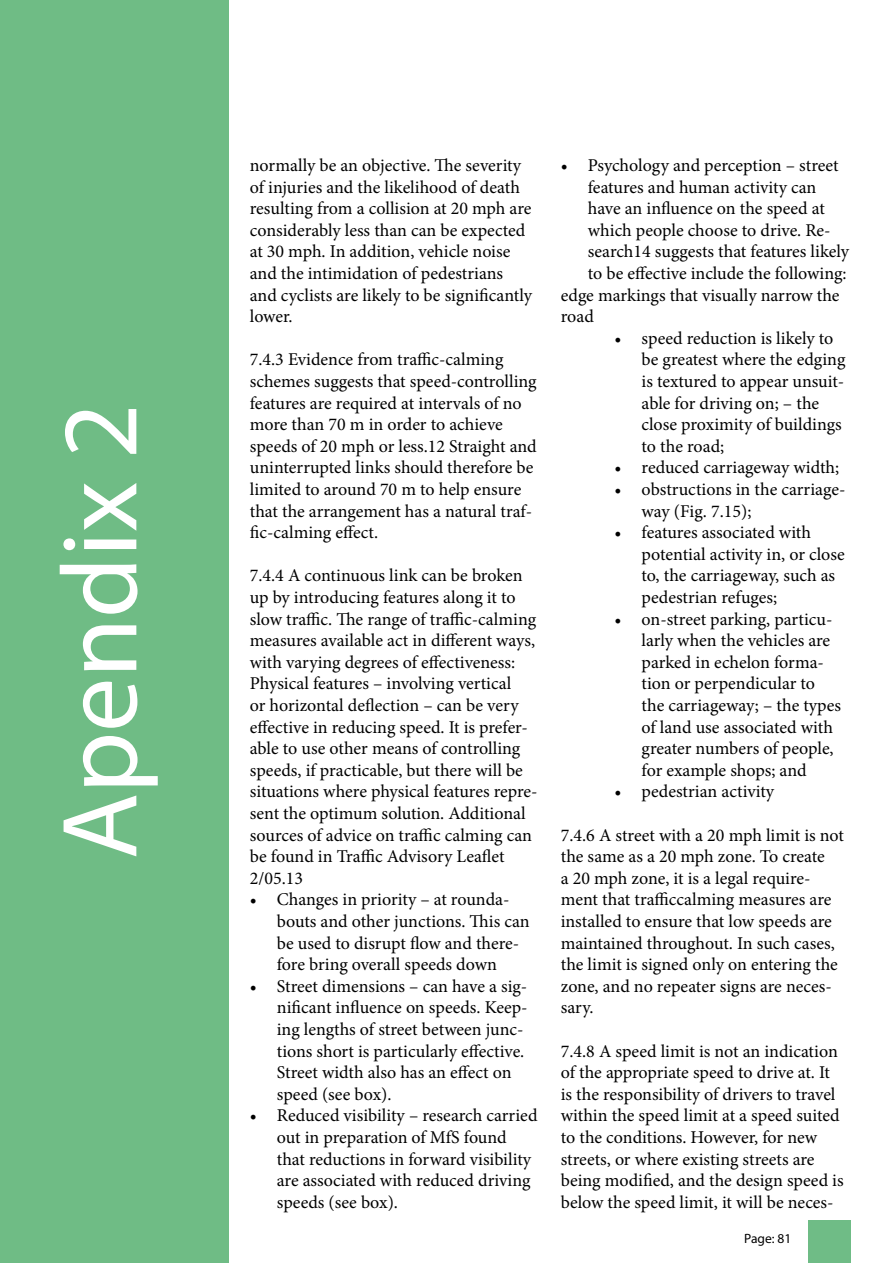
<style>
.page{position:relative;width:893px;height:1263px;background:#fff}
.page>*{position:absolute;margin:0;border:0;box-sizing:border-box;transform-origin:0 0}
.t1{font:108px "Myriad Pro";color:#fff}
.t2{font:18px/21.6px "Minion Pro";color:#000}
.t3{font:13.5px "Myriad Pro";color:#000}
</style>
<div class="page">
<div style="left:0;top:0;width:229px;height:1262px;background:#6fbc85"></div>
<div style="left:808px;top:1220px;width:42px;height:43px;background:#6fbc86"></div>
<h1 class="t1" style="left:34px;top:859px;width:457px;rotate:-90deg">Apendix 2</h1>
<p class="t2" style="left:250px;top:154px;width:284px">normally be an objective. The severity of injuries and the likelihood of death resulting from a collision at 20 mph are considerably less than can be expected at 30 mph. In addition, vehicle noise and the intimidation of pedestrians and cyclists are likely to be significantly lower.</p>
<p class="t2" style="left:250px;top:349px;width:288px">7.4.3 Evidence from traffic-calming schemes suggests that speed-controlling features are required at intervals of no more than 70 m in order to achieve speeds of 20 mph or less.12 Straight and uninterrupted links should therefore be limited to around 70 m to help ensure that the arrangement has a natural traf&shy;fic-calming effect.</p>
<p class="t2" style="left:250px;top:565px;width:289px">7.4.4 A continuous link can be broken up by introducing features along it to slow traffic. The range of traffic-calming measures available act in different ways, with varying degrees of effectiveness:<br>Physical features – involving vertical<br>or horizontal deflection – can be very effective in reducing speed. It is prefer&shy;able to use other means of controlling speeds, if practicable, but there will be situations where physical features repre&shy;sent the optimum solution. Additional sources of advice on traffic calming can be found in Traffic Advisory Leaflet 2/05.13</p>
<p class="t2" style="left:277px;top:889px;width:254px;text-indent:-27px">• Changes in priority – at rounda&shy;bouts and other junctions. This can be used to disrupt flow and there&shy;fore bring overall speeds down</p>
<p class="t2" style="left:277px;top:975px;width:252px;text-indent:-27px">• Street dimensions – can have a sig&shy;nificant influence on speeds. Keep&shy;ing lengths of street between junc&shy;tions short is particularly effective.<br>Street width also has an effect on speed (see box).</p>
<p class="t2" style="left:277px;top:1105px;width:262px;text-indent:-27px">• Reduced visibility – research carried out in preparation of MfS found that reductions in forward visibility are associated with reduced driving speeds (see box).</p>
<p class="t2" style="left:561px;top:154px;width:279px">• Psychology and perception – street</p>
<p class="t2" style="left:588px;top:176px;width:230px">features and human activity can</p>
<p class="t2" style="left:588px;top:198px;width:239px">have an influence on the speed at</p>
<p class="t2" style="left:588px;top:219px;width:244px">which people choose to drive. Re-</p>
<p class="t2" style="left:588px;top:241px;width:263px">search14 suggests that features likely</p>
<p class="t2" style="left:588px;top:262px;width:260px">to be effective include the following:</p>
<p class="t2" style="left:561px;top:284px;width:280px">edge markings that visually narrow the</p>
<p class="t2" style="left:561px;top:306px;width:35px">road</p>
<p class="t2" style="left:642px;top:327px;width:205px;text-indent:-27px">• speed reduction is likely to be greatest where the edging is textured to appear unsuit&shy;able for driving on; – the close proximity of buildings to the road;</p>
<p class="t2" style="left:615px;top:457px;width:226px">• reduced carriageway width;</p>
<p class="t2" style="left:642px;top:478px;width:205px;text-indent:-27px">• obstructions in the carriage&shy;way (Fig. 7.15);</p>
<p class="t2" style="left:642px;top:522px;width:205px;text-indent:-27px">• features associated with potential activity in, or close to, the carriageway, such as pedestrian refuges;</p>
<p class="t2" style="left:642px;top:608px;width:201px;text-indent:-27px">• on-street parking, particu&shy;larly when the vehicles are parked in echelon forma&shy;tion or perpendicular to the carriageway; – the types of land use associated with greater numbers of people, for example shops; and</p>
<p class="t2" style="left:615px;top:781px;width:161px">• pedestrian activity</p>
<p class="t2" style="left:561px;top:824px;width:285px">7.4.6 A street with a 20 mph limit is not the same as a 20 mph zone. To create<br>a 20 mph zone, it is a legal require&shy;ment that trafficcalming measures are installed to ensure that low speeds are maintained throughout. In such cases, the limit is signed only on entering the zone, and no repeater signs are neces&shy;sary.</p>
<p class="t2" style="left:561px;top:1040px;width:284px">7.4.8 A speed limit is not an indication of the appropriate speed to drive at. It is the responsibility of drivers to travel within the speed limit at a speed suited to the conditions. However, for new streets, or where existing streets are being modified, and the design speed is below the speed limit, it will be neces-</p>
<p class="t3" style="left:744px;top:1230px;width:49px">Page: 81</p>
</div>
